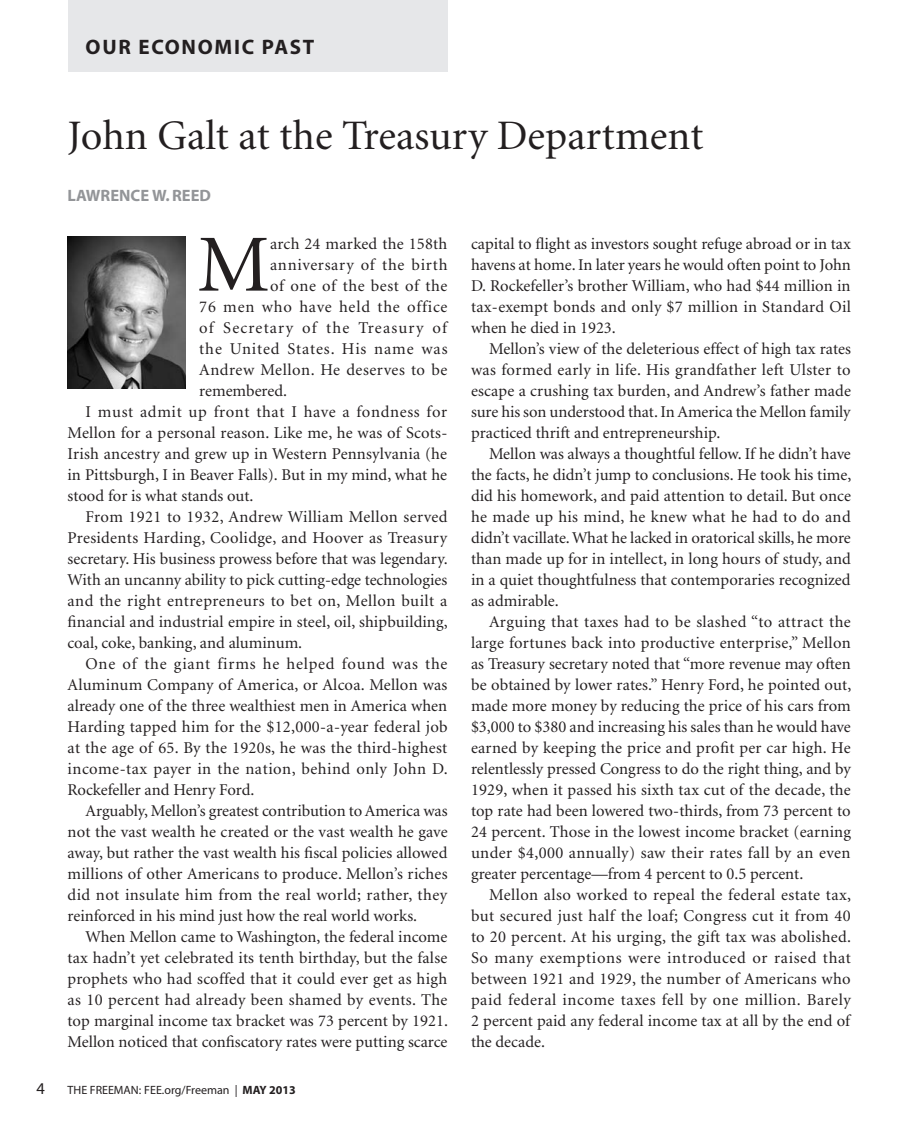
<style>
.page{position:relative;width:906px;height:1134px;background:#fff}
.page>*{position:absolute;margin:0;border:0;box-sizing:border-box;transform-origin:0 0}
.t1{font:81.15px "Minion";color:#231f20}
.t2{font:42px "Minion";color:#231f20}
.t3{font:700 21px "Myriad";letter-spacing:.08em;color:#231f20}
.t4{font:16.5px/21px "Minion";letter-spacing:.01em;color:#231f20;text-align:justify}
.t5{font:16.5px "Minion";letter-spacing:.03em;color:#231f20}
.t6{font:16.5px "Minion";letter-spacing:.045em;color:#231f20}
.t7{font:16.5px "Minion";letter-spacing:.04em;color:#231f20}
.t8{font:16.5px "Minion";letter-spacing:.07em;color:#231f20}
.t9{font:16.5px "Minion";letter-spacing:.055em;color:#231f20}
.t10{font:16.5px "Minion";letter-spacing:.05em;color:#231f20}
.t11{font:700 16.5px "Myriad";color:#939598}
.t12{font:16.5px "Myriad";color:#231f20}
.t13{font:12px "Myriad";color:#231f20}
.s1{font-weight:700}
</style>
<div class="page">
<div style="left:68px;top:0;width:379px;height:72px;background:#e6e7e9"></div>
<img style="left:68px;top:236px;width:118px;height:153px">
<p class="t3" style="left:86px;top:36px;width:217px">OUR ECONOMIC PAST</p>
<h2 class="t2" style="left:68px;top:114px;width:637px">John Galt at the Treasury Department</h2>
<p class="t11" style="left:68px;top:187px;width:145px">LAWRENCE W. REED</p>
<h1 class="t1" style="left:197px;top:225px;width:74px">M</h1>
<p class="t4" style="left:270px;top:233px;width:179px">arch 24 marked the 158th</p>
<p class="t4" style="left:471px;top:234px;width:381px">capital to flight as investors sought refuge abroad or in tax havens at home. In later years he would often point to John D. Rockefeller’s brother William, who had $44 million in tax-exempt bonds and only $7 million in Standard Oil when he died in 1923.</p>
<p class="t4" style="left:471px;top:339px;width:381px;text-indent:18px">Mellon’s view of the deleterious effect of high tax rates was formed early in life. His grandfather left Ulster to escape a crushing tax burden, and Andrew’s father made sure his son understood that. In America the Mellon family practiced thrift and entrepreneurship.</p>
<p class="t4" style="left:471px;top:444px;width:381px;text-indent:18px">Mellon was always a thoughtful fellow. If he didn’t have the facts, he didn’t jump to conclusions. He took his time, did his homework, and paid attention to detail. But once he made up his mind, he knew what he had to do and didn’t vacillate. What he lacked in oratorical skills, he more than made up for in intellect, in long hours of study, and in a quiet thoughtfulness that contemporaries recognized as admirable.</p>
<p class="t4" style="left:471px;top:612px;width:382px;text-indent:18px">Arguing that taxes had to be slashed “to attract the large fortunes back into productive enterprise,” Mellon as Treasury secretary noted that “more revenue may often be obtained by lower rates.” Henry Ford, he pointed out, made more money by reducing the price of his cars from $3,000 to $380 and increasing his sales than he would have earned by keeping the price and profit per car high. He relentlessly pressed Congress to do the right thing, and by 1929, when it passed his sixth tax cut of the decade, the top rate had been lowered two-thirds, from 73 percent to 24 percent. Those in the lowest income bracket (earning under $4,000 annually) saw their rates fall by an even greater percentage—from 4 percent to 0.5 percent.</p>
<p class="t4" style="left:471px;top:885px;width:381px;text-indent:18px">Mellon also worked to repeal the federal estate tax, but secured just half the loaf; Congress cut it from 40 to 20 percent. At his urging, the gift tax was abolished.<br>So many exemptions were introduced or raised that between 1921 and 1929, the number of Americans who paid federal income taxes fell by one million. Barely 2 percent paid any federal income tax at all by the end of the decade.</p>
<p class="t6" style="left:270px;top:256px;width:179px">anniversary of the birth</p>
<p class="t5" style="left:270px;top:277px;width:179px">of one of the best of the</p>
<p class="t10" style="left:199px;top:298px;width:249px">76 men who have held the office</p>
<p class="t8" style="left:199px;top:319px;width:249px">of Secretary of the Treasury of</p>
<p class="t9" style="left:199px;top:340px;width:249px">the United States. His name was</p>
<p class="t5" style="left:199px;top:361px;width:249px">Andrew Mellon. He deserves to be</p>
<p class="t4" style="left:199px;top:381px;width:89px">remembered.</p>
<p class="t7" style="left:85px;top:403px;width:363px">I must admit up front that I have a fondness for</p>
<p class="t4" style="left:67px;top:423px;width:381px">Mellon for a personal reason. Like me, he was of Scots-</p>
<p class="t4" style="left:67px;top:444px;width:381px">Irish ancestry and grew up in Western Pennsylvania (he</p>
<p class="t4" style="left:67px;top:465px;width:381px">in Pittsburgh, I in Beaver Falls). But in my mind, what he</p>
<p class="t4" style="left:67px;top:486px;width:187px">stood for is what stands out.</p>
<p class="t4" style="left:85px;top:507px;width:363px">From 1921 to 1932, Andrew William Mellon served</p>
<p class="t4" style="left:67px;top:528px;width:381px">Presidents Harding, Coolidge, and Hoover as Treasury</p>
<p class="t4" style="left:67px;top:549px;width:381px">secretary. His business prowess before that was legendary.</p>
<p class="t4" style="left:67px;top:570px;width:381px">With an uncanny ability to pick cutting-edge technologies</p>
<p class="t5" style="left:67px;top:592px;width:381px">and the right entrepreneurs to bet on, Mellon built a</p>
<p class="t4" style="left:67px;top:612px;width:381px">financial and industrial empire in steel, oil, shipbuilding,</p>
<p class="t4" style="left:67px;top:633px;width:236px">coal, coke, banking, and aluminum.</p>
<p class="t6" style="left:85px;top:655px;width:363px">One of the giant firms he helped found was the</p>
<p class="t4" style="left:67px;top:675px;width:381px">Aluminum Company of America, or Alcoa. Mellon was</p>
<p class="t4" style="left:67px;top:696px;width:381px">already one of the three wealthiest men in America when</p>
<p class="t4" style="left:67px;top:717px;width:381px">Harding tapped him for the $12,000-a-year federal job</p>
<p class="t4" style="left:67px;top:738px;width:381px">at the age of 65. By the 1920s, he was the third-highest</p>
<p class="t5" style="left:67px;top:760px;width:381px">income-tax payer in the nation, behind only John D.</p>
<p class="t4" style="left:67px;top:780px;width:188px">Rockefeller and Henry Ford.</p>
<p class="t4" style="left:85px;top:801px;width:363px">Arguably, Mellon’s greatest contribution to America was</p>
<p class="t4" style="left:67px;top:822px;width:381px">not the vast wealth he created or the vast wealth he gave</p>
<p class="t4" style="left:67px;top:843px;width:381px">away, but rather the vast wealth his fiscal policies allowed</p>
<p class="t4" style="left:67px;top:864px;width:381px">millions of other Americans to produce. Mellon’s riches</p>
<p class="t4" style="left:67px;top:885px;width:381px">did not insulate him from the real world; rather, they</p>
<p class="t4" style="left:67px;top:906px;width:351px">reinforced in his mind just how the real world works.</p>
<p class="t4" style="left:85px;top:927px;width:363px">When Mellon came to Washington, the federal income</p>
<p class="t4" style="left:67px;top:948px;width:381px">tax hadn’t yet celebrated its tenth birthday, but the false</p>
<p class="t4" style="left:67px;top:969px;width:381px">prophets who had scoffed that it could ever get as high</p>
<p class="t4" style="left:67px;top:990px;width:381px">as 10 percent had already been shamed by events. The</p>
<p class="t4" style="left:67px;top:1011px;width:382px">top marginal income tax bracket was 73 percent by 1921.</p>
<p class="t4" style="left:67px;top:1032px;width:381px">Mellon noticed that confiscatory rates were putting scarce</p>
<p class="t12" style="left:37px;top:1080px;width:10px">4</p>
<p class="t13" style="left:68px;top:1084px;width:230px">The Freeman: FEE.org/Freeman | <span class="s1">may 2013</span></p>
</div>
